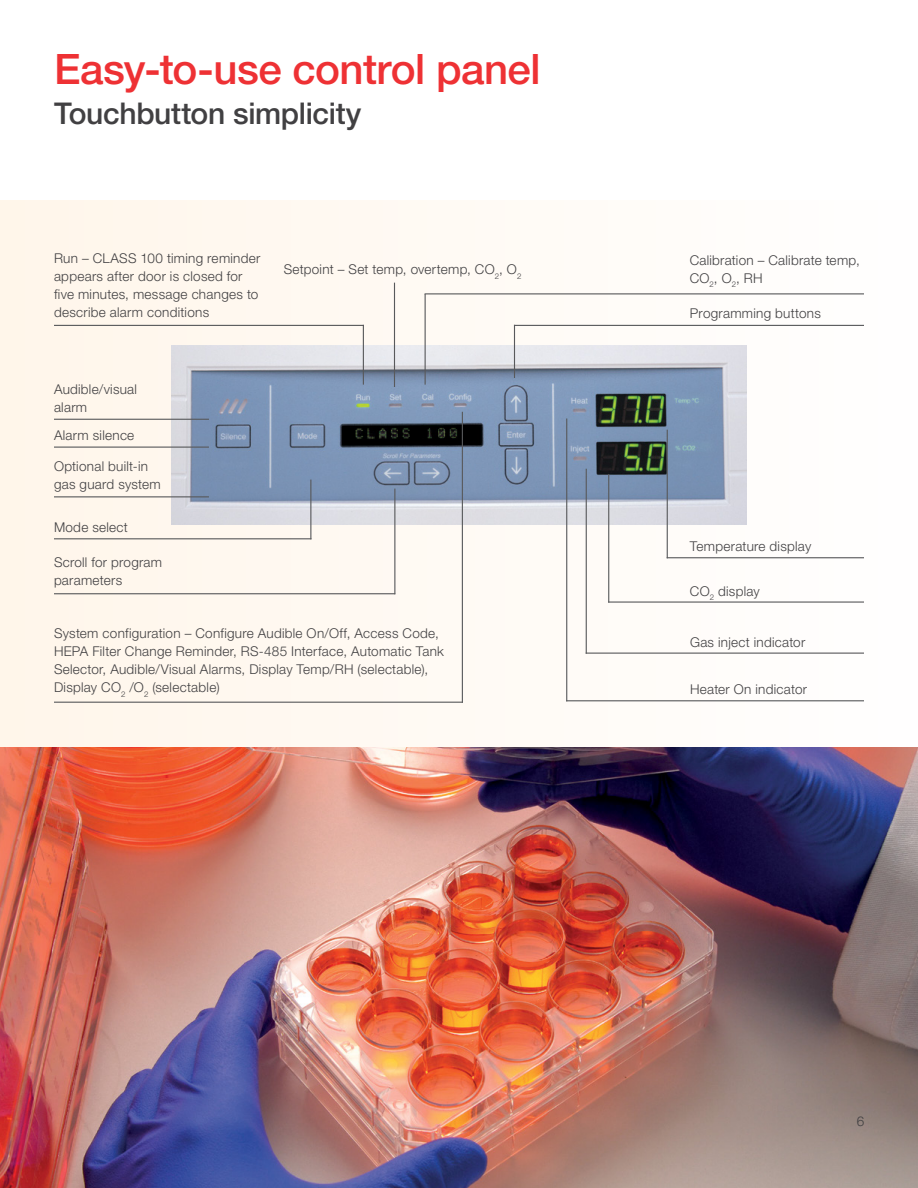
<style>
.page{position:relative;width:918px;height:1188px;background:#fff}
.page>*{position:absolute;margin:0;border:0;box-sizing:border-box;transform-origin:0 0}
.t1{font:500 42px "Helvetica Neue LTW1 G";letter-spacing:-.015em;color:#ee3134}
.t2{font:500 30px "Helvetica Neue LTW1 G";letter-spacing:-.01em;color:#414042}
.t3{font:300 13.5px/18px "Helvetica Neue LTW1 G";letter-spacing:.02em;color:#414042}
</style>
<div class="page">
<div style="left:0;top:200px;width:918px;height:547px;background:#fffaf4"></div>
<img style="left:171px;top:346px;width:575px;height:178px">
<img style="left:0;top:747px;width:918px;height:441px">
<hr style="left:54px;top:325px;width:310px;height:1px;background:#58595b">
<hr style="left:363px;top:325px;width:1px;height:60px;background:#58595b">
<hr style="left:54px;top:538px;width:257px;height:1px;background:#58595b">
<hr style="left:310px;top:480px;width:1px;height:59px;background:#58595b">
<hr style="left:54px;top:593px;width:341px;height:1px;background:#58595b">
<hr style="left:394px;top:489px;width:1px;height:105px;background:#58595b">
<hr style="left:54px;top:702px;width:409px;height:1px;background:#58595b">
<hr style="left:462px;top:412px;width:1px;height:291px;background:#58595b">
<hr style="left:394px;top:283px;width:1px;height:104px;background:#58595b">
<hr style="left:425px;top:293px;width:439px;height:1px;background:#58595b">
<hr style="left:425px;top:294px;width:1px;height:91px;background:#58595b">
<hr style="left:514px;top:325px;width:350px;height:1px;background:#58595b">
<hr style="left:514px;top:325px;width:1px;height:53px;background:#58595b">
<hr style="left:667px;top:557px;width:197px;height:1px;background:#58595b">
<hr style="left:667px;top:430px;width:1px;height:128px;background:#58595b">
<hr style="left:608px;top:601px;width:256px;height:2px;background:#58595b">
<hr style="left:608px;top:474px;width:1px;height:129px;background:#58595b">
<hr style="left:586px;top:653px;width:278px;height:1px;background:#58595b">
<hr style="left:586px;top:469px;width:1px;height:185px;background:#58595b">
<hr style="left:566px;top:700px;width:298px;height:1px;background:#58595b">
<hr style="left:566px;top:418px;width:1px;height:283px;background:#58595b">
<hr style="left:54px;top:419px;width:155px;height:1px;background:#58595b">
<hr style="left:54px;top:447px;width:155px;height:1px;background:#58595b">
<hr style="left:54px;top:496px;width:155px;height:1px;background:#58595b">
<h1 class="t1" style="left:54px;top:44px;width:488px">Easy-to-use control panel</h1>
<h2 class="t2" style="left:54px;top:96px;width:309px">Touchbutton simplicity</h2>
<p class="t3" style="left:54px;top:250px;width:208px">Run – CLASS 100 timing reminder appears after door is closed for five minutes, message changes to describe alarm conditions</p>
<p class="t3" style="left:284px;top:260px;width:239px">Setpoint – Set temp, overtemp, CO<sub>2</sub>, O<sub>2</sub></p>
<p class="t3" style="left:54px;top:380px;width:85px">Audible/visual alarm</p>
<p class="t3" style="left:54px;top:426px;width:82px">Alarm silence</p>
<p class="t3" style="left:54px;top:457px;width:108px">Optional built-in gas guard system</p>
<p class="t3" style="left:54px;top:518px;width:75px">Mode select</p>
<p class="t3" style="left:54px;top:553px;width:110px">Scroll for program parameters</p>
<p class="t3" style="left:54px;top:624px;width:391px">System configuration – Configure Audible On/Off, Access Code, HEPA Filter Change Reminder, RS-485 Interface, Automatic Tank Selector, Audible/Visual Alarms, Display Temp/RH (selectable), Display CO<sub>2</sub> /O<sub>2</sub> (selectable)</p>
<p class="t3" style="left:690px;top:251px;width:172px">Calibration – Calibrate temp,<br>CO<sub>2</sub>, O<sub>2</sub>, RH</p>
<p class="t3" style="left:690px;top:304px;width:132px">Programming buttons</p>
<p class="t3" style="left:690px;top:537px;width:123px">Temperature display</p>
<p class="t3" style="left:690px;top:582px;width:71px">CO<sub>2</sub> display</p>
<p class="t3" style="left:690px;top:634px;width:117px">Gas inject indicator</p>
<p class="t3" style="left:690px;top:680px;width:119px">Heater On indicator</p>
<p class="t3" style="left:857px;top:1112px;width:9px">6</p>
</div>
